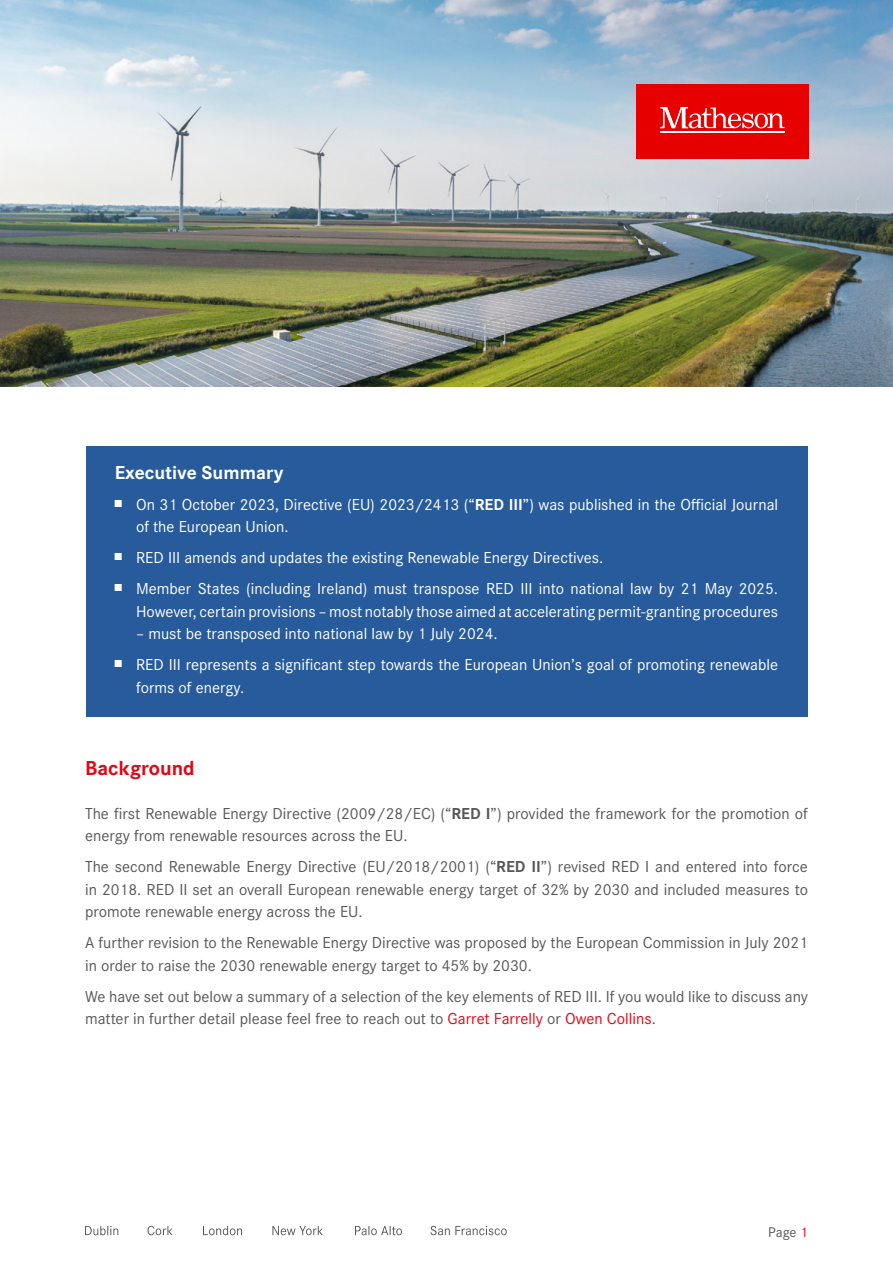
<style>
.page{position:relative;width:893px;height:1263px;background:#fff}
.page>*{position:absolute;margin:0;border:0;box-sizing:border-box;transform-origin:0 0}
.t1{font:700 21px "Corporate S Pro";color:#e30613}
.t2{font:700 19.5px "Corporate S Pro";color:#fff}
.t3{font:16.5px/22.5px "Corporate S Pro";color:#575756}
.t4{font:16.5px/22.5px "Corporate S Pro";color:#fff}
.t5{font:14.55px "Corporate S Pro";color:#575756}
.s1{font-weight:700}
.s2{color:#e30613}
</style>
<div class="page">
<svg style="left:85px;top:1226px;width:422px;height:9px"></svg>
<div style="left:87px;top:446px;width:721px;height:271px;background:#275b9b"></div>
<img style="left:0;top:0;width:893px;height:387px">
<div style="left:636px;top:84px;width:172px;height:74px;background:#e60000"></div>
<hr style="left:660px;top:131px;width:125px;height:2px;background:#fff">
<svg style="left:660px;top:107px;width:125px;height:21px"></svg>
<p class="t2" style="left:115px;top:457px;width:170px">Executive Summary</p>
<p class="t4" style="left:136px;top:492px;width:644px;text-indent:-21px"><sup>■</sup> On 31 October 2023, Directive (EU) 2023/2413 (“<span class="s1">RED III</span>”) was published in the Official Journal of the European Union.</p>
<p class="t4" style="left:115px;top:545px;width:490px"><sup>■</sup> RED III amends and updates the existing Renewable Energy Directives.</p>
<p class="t4" style="left:115px;top:576px;width:665px;text-align:right"><sup>■</sup> Member States (including Ireland) must transpose RED III into national law by 21 May 2025.<br>However, certain provisions – most notably those aimed at accelerating permit-granting procedures</p>
<p class="t4" style="left:136px;top:621px;width:363px">– must be transposed into national law by 1 July 2024.</p>
<p class="t4" style="left:136px;top:652px;width:644px;text-indent:-21px"><sup>■</sup> RED III represents a significant step towards the European Union’s goal of promoting renewable forms of energy.</p>
<p class="t1" style="left:85px;top:751px;width:111px">Background</p>
<p class="t3" style="left:85px;top:801px;width:724px">The first Renewable Energy Directive (2009/28/EC) (“<span class="s1">RED I</span>”) provided the framework for the promotion of energy from renewable resources across the EU.</p>
<p class="t3" style="left:85px;top:854px;width:724px;text-align:justify">The second Renewable Energy Directive (EU/2018/2001) (“<span class="s1">RED II</span>”) revised RED I and entered into force in 2018. RED II set an overall European renewable energy target of 32% by 2030 and included measures to promote renewable energy across the EU.</p>
<p class="t3" style="left:85px;top:930px;width:724px">A further revision to the Renewable Energy Directive was proposed by the European Commission in July 2021 in order to raise the 2030 renewable energy target to 45% by 2030.</p>
<p class="t3" style="left:85px;top:984px;width:724px">We have set out below a summary of a selection of the key elements of RED III. If you would like to discuss any matter in further detail please feel free to reach out to <span class="s2">Garret Farrelly</span> or <span class="s2">Owen Collins</span>.</p>
<p class="t5" style="left:768px;top:1221px;width:41px">Page <span class="s2">1</span></p>
</div>
